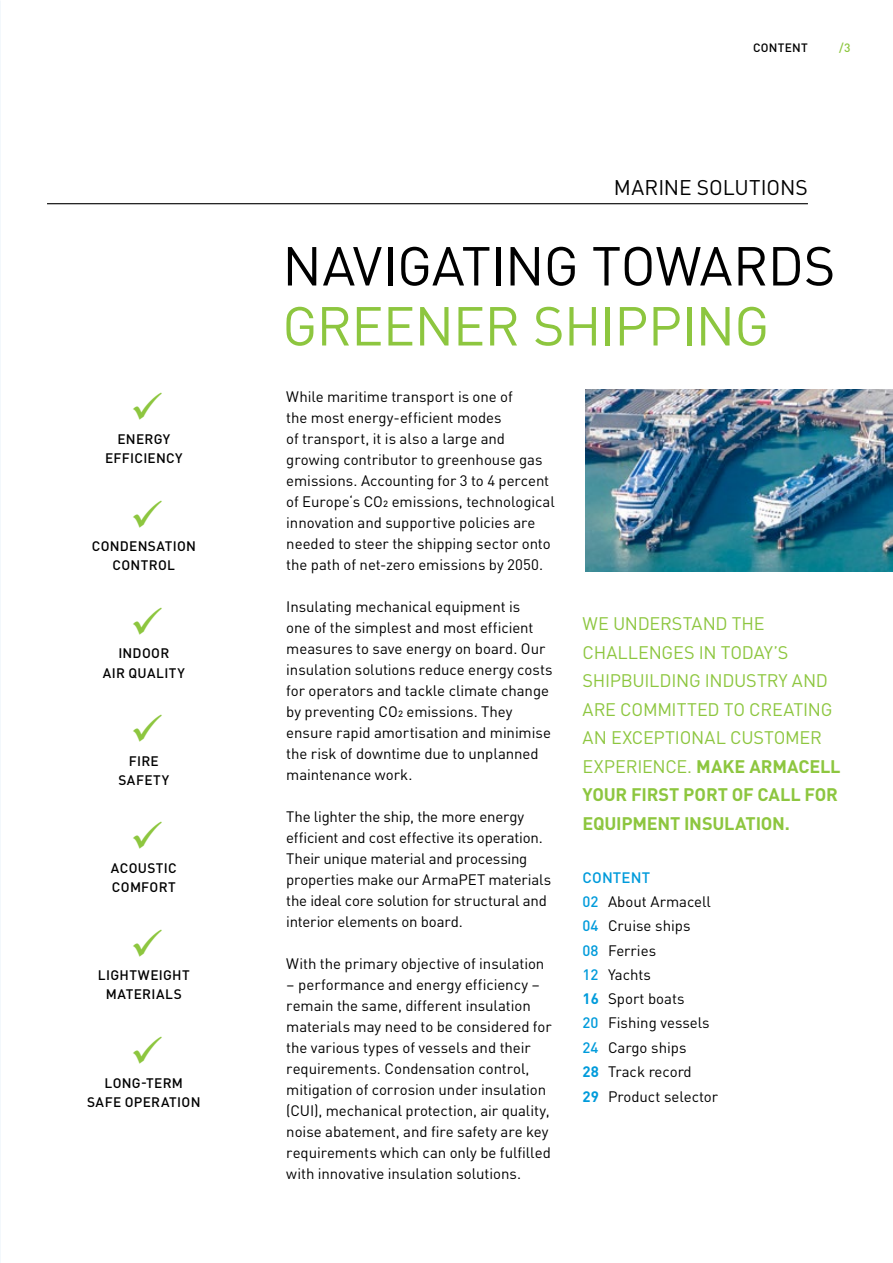
<style>
.page{position:relative;width:893px;height:1263px;background:#fff}
.page>*{position:absolute;margin:0;border:0;box-sizing:border-box;transform-origin:0 0}
.t1{font:54px "DIN Pro";letter-spacing:-.015em;color:#000}
.t2{font:54px "DIN Pro";letter-spacing:-.015em;color:#8dc63f}
.t3{font:21px "DIN Pro";letter-spacing:-.005em;color:#000}
.t4{font:18px/28.5px "DIN Pro";letter-spacing:-.015em;color:#8dc63f}
.t5{font:15px/21px "DIN Pro";letter-spacing:-.005em;color:#000}
.t6{font:500 13.65px/19px "DIN Pro";letter-spacing:.025em;color:#000;text-align:center}
.t7{font:500 12px "DIN Pro";letter-spacing:.025em;color:#000}
.t8{font:500 12px "DIN Pro";color:#8dc63f}
.s1{font-weight:700}
.s2{font-weight:500;color:#009bdb}
.s3{font-weight:700;color:#009bdb}
</style>
<div class="page">
<svg style="left:0;top:626px;width:1px;height:637px"></svg>
<img style="left:0;top:0;width:1px;height:267px">
<img style="left:585px;top:389px;width:308px;height:183px">
<hr style="left:47px;top:203px;width:761px;height:1px;background:#000">
<p class="t6" style="left:105px;top:428px;width:79px">ENERGY<br>EFFICIENCY</p>
<p class="t6" style="left:92px;top:536px;width:106px">CONDENSATION<br>CONTROL</p>
<p class="t6" style="left:103px;top:643px;width:83px">INDOOR<br>AIR QUALITY</p>
<p class="t6" style="left:118px;top:750px;width:52px">FIRE<br>SAFETY</p>
<p class="t6" style="left:111px;top:858px;width:67px;text-align:left">ACOUSTIC<br>COMFORT</p>
<p class="t6" style="left:98px;top:965px;width:93px">LIGHTWEIGHT<br>MATERIALS</p>
<p class="t6" style="left:87px;top:1072px;width:115px">LONG-TERM<br>SAFE OPERATION</p>
<p class="t7" style="left:753px;top:38px;width:56px">CONTENT</p>
<p class="t8" style="left:839px;top:38px;width:13px">/3</p>
<h2 class="t3" style="left:614px;top:171px;width:195px">MARINE SOLUTIONS</h2>
<h1 class="t1" style="left:282px;top:225px;width:555px">NAVIGATING TOWARDS</h1>
<h1 class="t2" style="left:282px;top:285px;width:489px">GREENER SHIPPING</h1>
<p class="t5" style="left:286px;top:385px;width:270px">While maritime transport is one of<br>the most energy-efficient modes<br>of transport, it is also a large and growing contributor to greenhouse gas emissions. Accounting for 3 to 4 percent of Europe‘s CO2 emissions, technological innovation and supportive policies are needed to steer the shipping sector onto the path of net-zero emissions by 2050.</p>
<p class="t5" style="left:286px;top:595px;width:268px">Insulating mechanical equipment is<br>one of the simplest and most efficient measures to save energy on board. Our insulation solutions reduce energy costs for operators and tackle climate change by preventing CO2 emissions. They ensure rapid amortisation and minimise the risk of downtime due to unplanned maintenance work.</p>
<p class="t5" style="left:286px;top:805px;width:266px">The lighter the ship, the more energy efficient and cost effective its operation.<br>Their unique material and processing properties make our ArmaPET materials the ideal core solution for structural and interior elements on board.</p>
<p class="t5" style="left:286px;top:952px;width:260px">With the primary objective of insulation</p>
<p class="t5" style="left:286px;top:973px;width:267px">– performance and energy efficiency – remain the same, different insulation materials may need to be considered for the various types of vessels and their requirements. Condensation control, mitigation of corrosion under insulation (CUI), mechanical protection, air quality, noise abatement, and fire safety are key requirements which can only be fulfilled with innovative insulation solutions.</p>
<p class="t4" style="left:583px;top:608px;width:259px">WE UNDERSTAND THE<br>CHALLENGES IN TODAY’S<br>SHIPBUILDING INDUSTRY AND<br>ARE COMMITTED TO CREATING<br>AN EXCEPTIONAL CUSTOMER<br>EXPERIENCE. <span class="s1">MAKE ARMACELL<br>YOUR FIRST PORT OF CALL FOR<br>EQUIPMENT INSULATION.</span></p>
<p class="t5" style="left:583px;top:865px;width:137px;line-height:24.3px"><span class="s2">CONTENT<br>02</span> About Armacell<br><span class="s2">04</span> Cruise ships<br><span class="s2">08</span> Ferries<br><span class="s2">12</span> Yachts<br><span class="s3">16</span> Sport boats<br><span class="s2">20</span> Fishing vessels<br><span class="s2">24</span> Cargo ships<br><span class="s3">28</span> Track record<br><span class="s3">29</span> Product selector</p>
</div>
